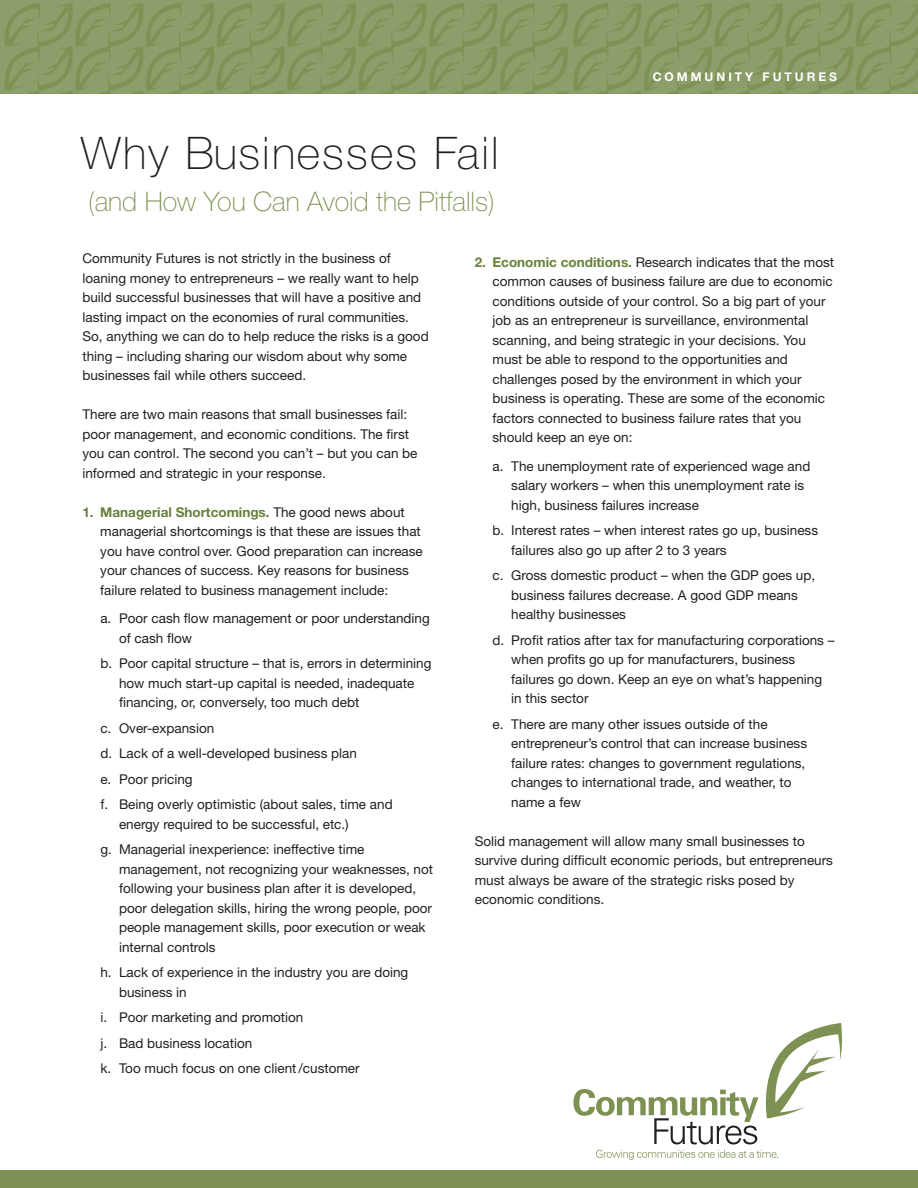
<style>
.page{position:relative;width:918px;height:1188px;background:#fff}
.page>*{position:absolute;margin:0;border:0;box-sizing:border-box;transform-origin:0 0}
.t1{font:100 45px "Helvetica Neue";letter-spacing:.05em;color:#231f20}
.t2{font:100 27px "Helvetica Neue";color:#7d9254}
.t3{font:13.5px/19.5px "Helvetica Neue";color:#231f20}
.t4{font:700 12px "Helvetica Neue";letter-spacing:.25em;color:#fff}
.s1{font-weight:700;color:#67803a}
.s2{font-family:"Helvetica Neue Bold TT";color:#67803a}
</style>
<div class="page">
<div style="left:0;top:0;width:584px;height:93px;background:#8c9e69"></div>
<div style="left:571px;top:0;width:347px;height:93px;background:#8c9e69"></div>
<svg style="left:5px;top:3px;width:913px;height:90px"></svg>
<svg style="left:573px;top:1023px;width:269px;height:121px"></svg>
<svg style="left:596px;top:1150px;width:182px;height:10px"></svg>
<div style="left:0;top:1170px;width:918px;height:18px;background:#7d9153"></div>
<h1 class="t1" style="left:81px;top:137px;width:419px">Why Businesses Fail</h1>
<h2 class="t2" style="left:88px;top:191px;width:408px">(and How You Can Avoid the Pitfalls)</h2>
<p class="t4" style="left:653px;top:73px;width:186px">COMMUNITY FUTURES</p>
<p class="t3" style="left:82px;top:250px;width:348px">Community Futures is not strictly in the business of loaning money to entrepreneurs – we really want to help build successful businesses that will have a positive and lasting impact on the economies of rural communities.<br>So, anything we can do to help reduce the risks is a good thing – including sharing our wisdom about why some businesses fail while others succeed.</p>
<p class="t3" style="left:82px;top:406px;width:337px">There are two main reasons that small businesses fail: poor management, and economic conditions. The first you can control. The second you can’t – but you can be informed and strategic in your response.</p>
<p class="t3" style="left:100px;top:504px;width:324px;text-indent:-18px"><span class="s1">1. Managerial Shortcomings.</span> The good news about managerial shortcomings is that these are issues that you have control over. Good preparation can increase your chances of success. Key reasons for business failure related to business management include:</p>
<p class="t3" style="left:119px;top:610px;width:312px;text-indent:-19px">a. Poor cash flow management or poor understanding of cash flow</p>
<p class="t3" style="left:119px;top:655px;width:314px;text-indent:-19px">b. Poor capital structure – that is, errors in determining how much start-up capital is needed, inadequate financing, or, conversely, too much debt</p>
<p class="t3" style="left:100px;top:717px;width:294px;line-height:25.5px">c. Over-expansion<br>d. Lack of a well-developed business plan<br>e. Poor pricing<br>f. Being overly optimistic (about sales, time and</p>
<p class="t3" style="left:100px;top:813px;width:266px;line-height:25.5px;text-align:center">energy required to be successful, etc.)<br>g. Managerial inexperience: ineffective time</p>
<p class="t3" style="left:119px;top:861px;width:316px">management, not recognizing your weaknesses, not following your business plan after it is developed, poor delegation skills, hiring the wrong people, poor people management skills, poor execution or weak internal controls</p>
<p class="t3" style="left:119px;top:964px;width:291px;text-indent:-19px">h. Lack of experience in the industry you are doing business in</p>
<p class="t3" style="left:100px;top:1006px;width:261px;line-height:25.5px">i. Poor marketing and promotion<br>j. Bad business location<br>k. Too much focus on one client/customer</p>
<p class="t3" style="left:493px;top:254px;width:343px;text-indent:-18px"><span class="s2">2. Economic conditions.</span> Research indicates that the most common causes of business failure are due to economic conditions outside of your control. So a big part of your job as an entrepreneur is surveillance, environmental scanning, and being strategic in your decisions. You must be able to respond to the opportunities and challenges posed by the environment in which your business is operating. These are some of the economic factors connected to business failure rates that you should keep an eye on:</p>
<p class="t3" style="left:511px;top:458px;width:301px;text-indent:-19px">a. The unemployment rate of experienced wage and salary workers – when this unemployment rate is high, business failures increase</p>
<p class="t3" style="left:511px;top:522px;width:308px;text-indent:-19px">b. Interest rates – when interest rates go up, business failures also go up after 2 to 3 years</p>
<p class="t3" style="left:511px;top:567px;width:305px;text-indent:-19px">c. Gross domestic product – when the GDP goes up, business failures decrease. A good GDP means healthy businesses</p>
<p class="t3" style="left:511px;top:632px;width:325px;text-indent:-19px">d. Profit ratios after tax for manufacturing corporations – when profits go up for manufacturers, business failures go down. Keep an eye on what’s happening in this sector</p>
<p class="t3" style="left:511px;top:716px;width:297px;text-indent:-19px">e. There are many other issues outside of the entrepreneur’s control that can increase business failure rates: changes to government regulations, changes to international trade, and weather, to name a few</p>
<p class="t3" style="left:475px;top:833px;width:360px">Solid management will allow many small businesses to survive during difficult economic periods, but entrepreneurs must always be aware of the strategic risks posed by economic conditions.</p>
</div>
